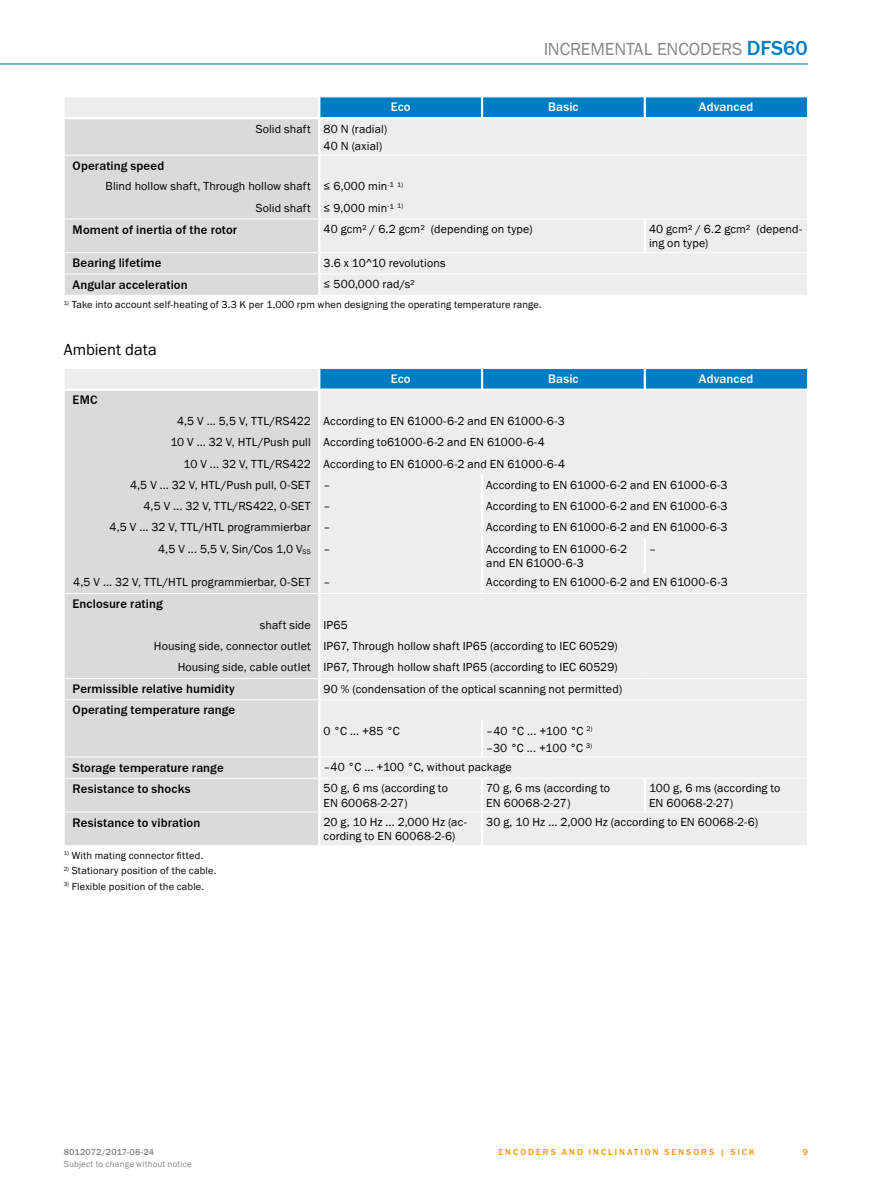
<style>
.page{position:relative;width:893px;height:1188px;background:#fff}
.page>*{position:absolute;margin:0;border:0;box-sizing:border-box;transform-origin:0 0}
.t1{font:18px "SICK Franklin";letter-spacing:-.01em;color:#878787}
.t2{font:16.5px "SICK Franklin";color:#000}
.t3{font:500 12.75px "SICK Franklin";letter-spacing:.01em;color:#000}
.t4{font:500 12.75px "SICK Franklin";letter-spacing:.015em;color:#fff}
.t5{font:12px/14.4px "SICK Franklin";letter-spacing:.01em;color:#000}
.t6{font:10.5px "SICK Franklin";letter-spacing:.015em;color:#000}
.t7{font:500 9px "SICK Franklin";letter-spacing:.225em;color:#f39200}
.t8{font:9px "SICK Franklin";letter-spacing:.02em;color:#878787}
.t9{font:500 9px "SICK Franklin";letter-spacing:.005em;color:#878787}
.s1{font-weight:500;font-size:21px;color:#007cc2}
.s2{font-size:6.9px}
</style>
<div class="page">
<hr style="left:0;top:63px;width:808px;height:2px;background:#007cc2">
<div style="left:64px;top:97px;width:255px;height:21px;background:#ededed"></div>
<div style="left:65px;top:119px;width:253px;height:176px;background:#dadada"></div>
<div style="left:320px;top:119px;width:487px;height:176px;background:#ededed"></div>
<hr style="left:65px;top:97px;width:253px;height:1px;background:#fff">
<svg style="left:64px;top:97px;width:1px;height:21px"></svg>
<hr style="left:65px;top:117px;width:253px;height:2px;background:#fff">
<hr style="left:318px;top:97px;width:2px;height:21px;background:#fff">
<svg style="left:320px;top:97px;width:488px;height:21px;background:#0e83c5"></svg>
<hr style="left:644px;top:97px;width:2px;height:22px;background:#fff">
<hr style="left:646px;top:117px;width:161px;height:2px;background:#fff">
<hr style="left:65px;top:155px;width:253px;height:1px;background:#fff">
<hr style="left:65px;top:219px;width:253px;height:1px;background:#fff">
<svg style="left:64px;top:156px;width:1px;height:62px"></svg>
<hr style="left:644px;top:219px;width:2px;height:33px;background:#fff">
<hr style="left:65px;top:252px;width:253px;height:1px;background:#fff">
<hr style="left:65px;top:274px;width:253px;height:1px;background:#fff">
<svg style="left:64px;top:254px;width:1px;height:40px"></svg>
<hr style="left:320px;top:252px;width:162px;height:1px;background:#fff">
<hr style="left:482px;top:252px;width:163px;height:1px;background:#fff">
<hr style="left:645px;top:252px;width:162px;height:1px;background:#fff">
<hr style="left:320px;top:274px;width:162px;height:1px;background:#fff">
<hr style="left:482px;top:274px;width:163px;height:1px;background:#fff">
<hr style="left:645px;top:274px;width:162px;height:1px;background:#fff">
<hr style="left:320px;top:219px;width:162px;height:1px;background:#fff">
<hr style="left:482px;top:219px;width:163px;height:1px;background:#fff">
<hr style="left:645px;top:219px;width:162px;height:1px;background:#fff">
<hr style="left:320px;top:155px;width:162px;height:1px;background:#fff">
<hr style="left:482px;top:155px;width:163px;height:1px;background:#fff">
<hr style="left:645px;top:155px;width:162px;height:1px;background:#fff">
<div style="left:64px;top:368px;width:255px;height:22px;background:#ededed"></div>
<div style="left:65px;top:391px;width:253px;height:454px;background:#dadada"></div>
<div style="left:320px;top:539px;width:487px;height:306px;background:#ededed"></div>
<hr style="left:65px;top:368px;width:253px;height:1px;background:#fff">
<hr style="left:65px;top:389px;width:253px;height:2px;background:#fff">
<hr style="left:318px;top:368px;width:2px;height:22px;background:#fff">
<hr style="left:65px;top:678px;width:253px;height:1px;background:#fff">
<svg style="left:64px;top:368px;width:1px;height:171px"></svg>
<hr style="left:65px;top:699px;width:253px;height:1px;background:#fff">
<svg style="left:64px;top:572px;width:1px;height:149px"></svg>
<hr style="left:65px;top:593px;width:253px;height:1px;background:#fff">
<hr style="left:65px;top:757px;width:253px;height:1px;background:#fff">
<svg style="left:64px;top:758px;width:1px;height:19px"></svg>
<hr style="left:65px;top:778px;width:253px;height:1px;background:#fff">
<hr style="left:481px;top:779px;width:2px;height:33px;background:#fff">
<hr style="left:320px;top:593px;width:161px;height:1px;background:#fff">
<hr style="left:644px;top:779px;width:2px;height:33px;background:#fff">
<hr style="left:65px;top:812px;width:253px;height:1px;background:#fff">
<hr style="left:481px;top:539px;width:2px;height:33px;background:#fff">
<hr style="left:320px;top:812px;width:161px;height:1px;background:#fff">
<hr style="left:320px;top:699px;width:162px;height:1px;background:#fff">
<hr style="left:482px;top:699px;width:163px;height:1px;background:#fff">
<hr style="left:645px;top:699px;width:162px;height:1px;background:#fff">
<svg style="left:319px;top:368px;width:489px;height:171px;background:#d2e0e8"></svg>
<hr style="left:481px;top:572px;width:2px;height:22px;background:#fff">
<hr style="left:483px;top:593px;width:162px;height:1px;background:#fff">
<hr style="left:645px;top:593px;width:162px;height:1px;background:#fff">
<hr style="left:644px;top:538px;width:2px;height:35px;background:#fff">
<hr style="left:320px;top:678px;width:162px;height:1px;background:#fff">
<hr style="left:482px;top:678px;width:163px;height:1px;background:#fff">
<hr style="left:645px;top:678px;width:162px;height:1px;background:#fff">
<hr style="left:481px;top:720px;width:2px;height:37px;background:#fff">
<hr style="left:320px;top:757px;width:162px;height:1px;background:#fff">
<hr style="left:482px;top:757px;width:163px;height:1px;background:#fff">
<hr style="left:645px;top:757px;width:162px;height:1px;background:#fff">
<hr style="left:320px;top:778px;width:162px;height:1px;background:#fff">
<hr style="left:482px;top:778px;width:163px;height:1px;background:#fff">
<hr style="left:645px;top:778px;width:162px;height:1px;background:#fff">
<hr style="left:483px;top:812px;width:162px;height:1px;background:#fff">
<hr style="left:645px;top:812px;width:162px;height:1px;background:#fff">
<hr style="left:481px;top:812px;width:2px;height:34px;background:#fff">
<h1 class="t1" style="left:544px;top:38px;width:266px">Incremental encoders <span class="s1">DFS60</span></h1>
<p class="t4" style="left:391px;top:99px;width:21px">Eco</p>
<p class="t4" style="left:548px;top:99px;width:32px">Basic</p>
<p class="t4" style="left:699px;top:99px;width:56px">Advanced</p>
<p class="t5" style="left:324px;top:121px;width:65px;line-height:16.5px;text-indent:-68px">Solid shaft 80 N (radial)<br>40 N (axial)</p>
<p class="t3" style="left:73px;top:158px;width:93px">Operating speed</p>
<p class="t5" style="left:106px;top:176px;width:299px;line-height:21.3px;text-align:right">Blind hollow shaft, Through hollow shaft ≤ 6,000 min<sup>-</sup>¹ <sup>1)<br></sup>Solid shaft ≤ 9,000 min<sup>-</sup>¹ <sup>1)</sup></p>
<p class="t3" style="left:73px;top:221px;width:166px">Moment of inertia of the rotor</p>
<p class="t5" style="left:324px;top:222px;width:211px">40 gcm² / 6.2 gcm² (depending on type)</p>
<p class="t5" style="left:649px;top:222px;width:154px">40 gcm² / 6.2 gcm² (depend&shy;ing on type)</p>
<p class="t3" style="left:73px;top:255px;width:90px">Bearing lifetime</p>
<p class="t5" style="left:324px;top:256px;width:124px">3.6 x 10^10 revolutions</p>
<p class="t3" style="left:73px;top:276px;width:117px">Angular acceleration</p>
<p class="t5" style="left:324px;top:277px;width:93px">≤ 500,000 rad/s²</p>
<p class="t6" style="left:64px;top:298px;width:479px"><sup>1)</sup> Take into account self-heating of 3.3 K per 1,000 rpm when designing the operating temperature range.</p>
<h2 class="t2" style="left:64px;top:340px;width:95px">Ambient data</h2>
<p class="t4" style="left:391px;top:371px;width:21px">Eco</p>
<p class="t4" style="left:548px;top:371px;width:32px">Basic</p>
<p class="t4" style="left:699px;top:371px;width:56px">Advanced</p>
<p class="t3" style="left:73px;top:392px;width:26px">EMC</p>
<p class="t5" style="left:170px;top:411px;width:396px;line-height:21.3px;text-indent:7px">4,5 V ... 5,5 V, TTL/RS422 According to EN 61000-6-2 and EN 61000-6-3<br>10 V ... 32 V, HTL/Push pull According to61000-6-2 and EN 61000-6-4</p>
<p class="t5" style="left:130px;top:453px;width:437px;line-height:21.3px;text-indent:54px">10 V ... 32 V, TTL/RS422 According to EN 61000-6-2 and EN 61000-6-4<br>4,5 V ... 32 V, HTL/Push pull, 0-SET</p>
<p class="t5" style="left:323px;top:478px;width:9px">–</p>
<p class="t5" style="left:486px;top:478px;width:243px">According to EN 61000-6-2 and EN 61000-6-3</p>
<p class="t5" style="left:143px;top:499px;width:162px">4,5 V ... 32 V, TTL/RS422, 0-SET</p>
<p class="t5" style="left:323px;top:499px;width:9px">–</p>
<p class="t5" style="left:486px;top:499px;width:243px">According to EN 61000-6-2 and EN 61000-6-3</p>
<p class="t5" style="left:110px;top:520px;width:222px">4,5 V ... 32 V, TTL/HTL programmierbar –</p>
<p class="t5" style="left:486px;top:520px;width:243px">According to EN 61000-6-2 and EN 61000-6-3</p>
<p class="t5" style="left:158px;top:542px;width:174px">4,5 V ... 5,5 V, Sin/Cos 1,0 V<span class="s2">SS</span> –</p>
<p class="t5" style="left:486px;top:542px;width:142px">According to EN 61000-6-2 and EN 61000-6-3</p>
<p class="t5" style="left:649px;top:542px;width:9px">–</p>
<p class="t5" style="left:73px;top:575px;width:232px">4,5 V ... 32 V, TTL/HTL programmierbar, 0-SET</p>
<p class="t5" style="left:324px;top:575px;width:9px">–</p>
<p class="t5" style="left:486px;top:575px;width:243px">According to EN 61000-6-2 and EN 61000-6-3</p>
<p class="t3" style="left:73px;top:596px;width:91px">Enclosure rating</p>
<p class="t5" style="left:260px;top:618px;width:89px">shaft side IP65</p>
<p class="t5" style="left:154px;top:639px;width:465px">Housing side, connector outlet IP67, Through hollow shaft IP65 (according to IEC 60529)</p>
<p class="t5" style="left:178px;top:660px;width:442px">Housing side, cable outlet IP67, Through hollow shaft IP65 (according to IEC 60529)</p>
<p class="t3" style="left:73px;top:681px;width:164px">Permissible relative humidity</p>
<p class="t5" style="left:324px;top:682px;width:300px">90 % (condensation of the optical scanning not permitted)</p>
<p class="t3" style="left:73px;top:702px;width:164px">Operating temperature range</p>
<p class="t5" style="left:324px;top:724px;width:77px">0 °C ... +85 °C</p>
<p class="t5" style="left:486px;top:723px;width:108px;line-height:16.5px">–40 °C ... +100 °C <sup>2) </sup>–30 °C ... +100 °C <sup>3)</sup></p>
<p class="t3" style="left:73px;top:759px;width:153px">Storage temperature range</p>
<p class="t5" style="left:324px;top:760px;width:190px">–40 °C ... +100 °C, without package</p>
<p class="t3" style="left:73px;top:781px;width:119px">Resistance to shocks</p>
<p class="t5" style="left:324px;top:781px;width:126px">50 g, 6 ms (according to<br>EN 60068-2-27)</p>
<p class="t5" style="left:486px;top:781px;width:125px">70 g, 6 ms (according to<br>EN 60068-2-27)</p>
<p class="t5" style="left:649px;top:781px;width:133px">100 g, 6 ms (according to<br>EN 60068-2-27)</p>
<p class="t3" style="left:73px;top:814px;width:129px">Resistance to vibration</p>
<p class="t5" style="left:324px;top:815px;width:145px">20 g, 10 Hz ... 2,000 Hz (ac&shy;cording to EN 60068-2-6)</p>
<p class="t5" style="left:486px;top:815px;width:273px">30 g, 10 Hz ... 2,000 Hz (according to EN 60068-2-6)</p>
<p class="t6" style="left:64px;top:849px;width:141px"><sup>1)</sup> With mating connector fitted.</p>
<p class="t6" style="left:64px;top:864px;width:154px"><sup>2)</sup> Stationary position of the cable.</p>
<p class="t6" style="left:64px;top:880px;width:142px"><sup>3)</sup> Flexible position of the cable.</p>
<p class="t9" style="left:64px;top:1146px;width:92px">8012072/2017-08-24</p>
<p class="t7" style="left:498px;top:1146px;width:239px">Encoders and inclination sensors | SIC</p>
<p class="t7" style="left:749px;top:1146px;width:7px">K</p>
<p class="t8" style="left:64px;top:1159px;width:130px">Subject to change without notice</p>
<p class="t7" style="left:803px;top:1146px;width:7px">9</p>
</div>
